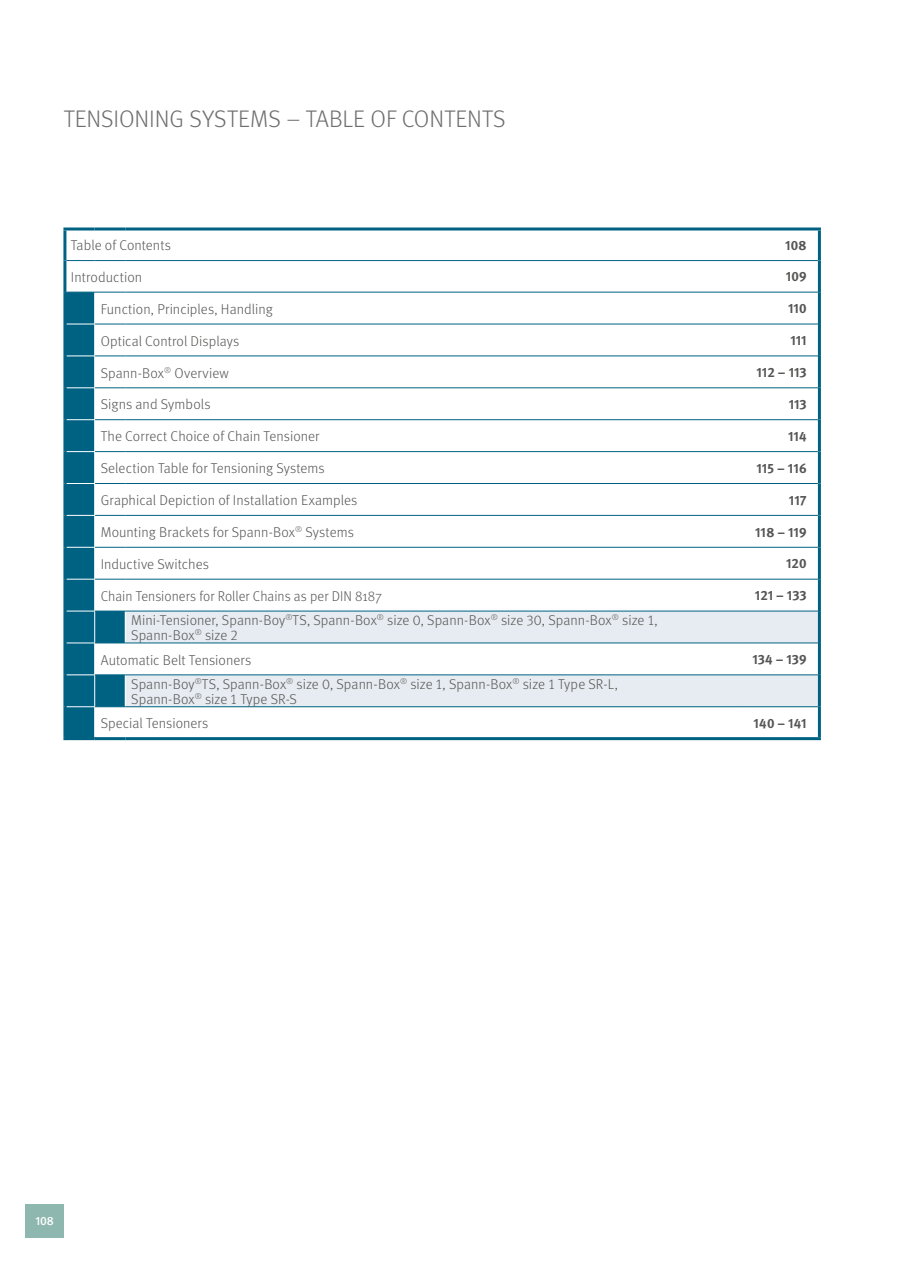
<style>
.page{position:relative;width:906px;height:1263px;background:#fff}
.page>*{position:absolute;margin:0;border:0;box-sizing:border-box;transform-origin:0 0}
.t1{font:300 24px "Meta";letter-spacing:.005em;color:#6e6e6e}
.t2{font:300 14.25px "Meta";letter-spacing:.005em;color:#565655}
.t3{font:14.25px/15px "Meta Light LF";letter-spacing:.005em;color:#565655}
.t4{font:13.5px "Meta Bold Expert";letter-spacing:-.005em;color:#565655}
.t5{font:12px "Meta Medium Expert";color:#fff}
.s1{font-family:"Meta";font-weight:700}
</style>
<div class="page">
<svg style="left:66px;top:230px;width:752px;height:349px"></svg>
<svg style="left:126px;top:612px;width:692px;height:94px;fill:#e6ecf1"></svg>
<hr style="left:63px;top:230px;width:3px;height:31px;background:#006283">
<hr style="left:818px;top:230px;width:3px;height:31px;background:#006283">
<hr style="left:63px;top:261px;width:3px;height:31px;background:#006283">
<hr style="left:818px;top:261px;width:3px;height:31px;background:#006283">
<hr style="left:63px;top:292px;width:3px;height:32px;background:#006283">
<hr style="left:818px;top:292px;width:3px;height:32px;background:#006283">
<hr style="left:63px;top:324px;width:3px;height:32px;background:#006283">
<hr style="left:818px;top:324px;width:3px;height:32px;background:#006283">
<hr style="left:63px;top:356px;width:3px;height:32px;background:#006283">
<hr style="left:818px;top:356px;width:3px;height:32px;background:#006283">
<hr style="left:63px;top:388px;width:3px;height:32px;background:#006283">
<hr style="left:818px;top:388px;width:3px;height:32px;background:#006283">
<hr style="left:63px;top:420px;width:3px;height:32px;background:#006283">
<hr style="left:818px;top:420px;width:3px;height:32px;background:#006283">
<hr style="left:63px;top:452px;width:3px;height:31px;background:#006283">
<hr style="left:818px;top:452px;width:3px;height:31px;background:#006283">
<hr style="left:63px;top:483px;width:3px;height:32px;background:#006283">
<hr style="left:818px;top:483px;width:3px;height:32px;background:#006283">
<hr style="left:63px;top:515px;width:3px;height:32px;background:#006283">
<hr style="left:818px;top:515px;width:3px;height:32px;background:#006283">
<hr style="left:63px;top:547px;width:3px;height:32px;background:#006283">
<hr style="left:818px;top:547px;width:3px;height:32px;background:#006283">
<hr style="left:63px;top:579px;width:3px;height:32px;background:#006283">
<hr style="left:818px;top:579px;width:3px;height:32px;background:#006283">
<hr style="left:63px;top:611px;width:3px;height:32px;background:#006283">
<hr style="left:818px;top:611px;width:3px;height:32px;background:#006283">
<hr style="left:63px;top:643px;width:3px;height:32px;background:#006283">
<hr style="left:818px;top:643px;width:3px;height:32px;background:#006283">
<hr style="left:63px;top:675px;width:3px;height:32px;background:#006283">
<hr style="left:818px;top:675px;width:3px;height:32px;background:#006283">
<hr style="left:63px;top:707px;width:3px;height:30px;background:#006283">
<hr style="left:818px;top:707px;width:3px;height:30px;background:#006283">
<svg style="left:66px;top:260px;width:29px;height:1px"></svg>
<hr style="left:95px;top:260px;width:30px;height:1px;background:#006283">
<hr style="left:125px;top:260px;width:617px;height:1px;background:#006283">
<hr style="left:742px;top:260px;width:76px;height:1px;background:#006283">
<svg style="left:66px;top:292px;width:59px;height:445px"></svg>
<hr style="left:95px;top:292px;width:30px;height:1px;background:#006283">
<hr style="left:125px;top:292px;width:617px;height:1px;background:#006283">
<hr style="left:742px;top:292px;width:76px;height:1px;background:#006283">
<hr style="left:95px;top:611px;width:30px;height:1px;background:#006283">
<hr style="left:125px;top:611px;width:617px;height:1px;background:#006283">
<hr style="left:742px;top:611px;width:76px;height:1px;background:#006283">
<hr style="left:95px;top:324px;width:30px;height:1px;background:#006283">
<hr style="left:125px;top:324px;width:617px;height:1px;background:#006283">
<hr style="left:742px;top:324px;width:76px;height:1px;background:#006283">
<hr style="left:95px;top:356px;width:30px;height:1px;background:#006283">
<hr style="left:125px;top:356px;width:617px;height:1px;background:#006283">
<hr style="left:742px;top:356px;width:76px;height:1px;background:#006283">
<hr style="left:95px;top:387px;width:30px;height:1px;background:#006283">
<hr style="left:125px;top:387px;width:617px;height:1px;background:#006283">
<hr style="left:742px;top:387px;width:76px;height:1px;background:#006283">
<hr style="left:95px;top:419px;width:30px;height:1px;background:#006283">
<hr style="left:125px;top:419px;width:617px;height:1px;background:#006283">
<hr style="left:742px;top:419px;width:76px;height:1px;background:#006283">
<hr style="left:95px;top:451px;width:30px;height:1px;background:#006283">
<hr style="left:125px;top:451px;width:617px;height:1px;background:#006283">
<hr style="left:742px;top:451px;width:76px;height:1px;background:#006283">
<hr style="left:95px;top:483px;width:30px;height:1px;background:#006283">
<hr style="left:125px;top:483px;width:617px;height:1px;background:#006283">
<hr style="left:742px;top:483px;width:76px;height:1px;background:#006283">
<hr style="left:95px;top:515px;width:30px;height:1px;background:#006283">
<hr style="left:125px;top:515px;width:617px;height:1px;background:#006283">
<hr style="left:742px;top:515px;width:76px;height:1px;background:#006283">
<hr style="left:95px;top:547px;width:30px;height:1px;background:#006283">
<hr style="left:125px;top:547px;width:617px;height:1px;background:#006283">
<hr style="left:742px;top:547px;width:76px;height:1px;background:#006283">
<hr style="left:95px;top:579px;width:30px;height:1px;background:#006283">
<hr style="left:125px;top:579px;width:617px;height:1px;background:#006283">
<hr style="left:742px;top:579px;width:76px;height:1px;background:#006283">
<hr style="left:63px;top:227px;width:32px;height:3px;background:#006283">
<hr style="left:95px;top:227px;width:30px;height:3px;background:#006283">
<hr style="left:125px;top:227px;width:617px;height:3px;background:#006283">
<hr style="left:742px;top:227px;width:79px;height:3px;background:#006283">
<hr style="left:95px;top:643px;width:30px;height:1px;background:#006283">
<hr style="left:125px;top:643px;width:617px;height:1px;background:#006283">
<hr style="left:742px;top:643px;width:76px;height:1px;background:#006283">
<hr style="left:95px;top:674px;width:30px;height:1px;background:#006283">
<hr style="left:125px;top:674px;width:617px;height:1px;background:#006283">
<hr style="left:742px;top:674px;width:76px;height:1px;background:#006283">
<hr style="left:95px;top:706px;width:30px;height:1px;background:#006283">
<hr style="left:125px;top:706px;width:617px;height:1px;background:#006283">
<hr style="left:742px;top:706px;width:76px;height:1px;background:#006283">
<hr style="left:95px;top:737px;width:30px;height:3px;background:#006283">
<hr style="left:125px;top:737px;width:617px;height:3px;background:#006283">
<hr style="left:742px;top:737px;width:79px;height:3px;background:#006283">
<hr style="left:63px;top:737px;width:32px;height:3px;background:#006283">
<div style="left:26px;top:1204px;width:38px;height:33px;background:#8eb7af"></div>
<h1 class="t1" style="left:64px;top:105px;width:443px">TENSION IN G SYSTEMS – TABLE OF CONTENTS</h1>
<p class="t2" style="left:71px;top:237px;width:102px">Table of Contents</p>
<p class="t4" style="left:785px;top:237px;width:23px">108</p>
<p class="t2" style="left:71px;top:269px;width:73px">Introduction</p>
<p class="t4" style="left:785px;top:269px;width:22px">109</p>
<p class="t2" style="left:101px;top:301px;width:173px">Function, Principles, Handling</p>
<p class="t4" style="left:788px;top:300px;width:20px">110</p>
<p class="t2" style="left:101px;top:333px;width:140px">Optical Control Displays</p>
<p class="t4" style="left:790px;top:332px;width:18px">111</p>
<p class="t2" style="left:101px;top:364px;width:130px">Spann-Box<sup>®</sup> Overview</p>
<p class="t4" style="left:756px;top:364px;width:52px">112 <span class="s1">–</span> 113</p>
<p class="t2" style="left:101px;top:396px;width:111px">Signs and Symbols</p>
<p class="t4" style="left:788px;top:396px;width:19px">113</p>
<p class="t2" style="left:101px;top:428px;width:220px">The Correct Choice of Chain Tensioner</p>
<p class="t4" style="left:788px;top:428px;width:20px">114</p>
<p class="t2" style="left:101px;top:460px;width:225px">Selection Table for Tensioning Systems</p>
<p class="t4" style="left:756px;top:460px;width:52px">115 <span class="s1">–</span> 116</p>
<p class="t2" style="left:101px;top:492px;width:258px">Graphical Depiction of Installation Examples</p>
<p class="t4" style="left:789px;top:492px;width:19px">117</p>
<p class="t2" style="left:101px;top:524px;width:255px">Mounting Brackets for Spann-Box<sup>®</sup> Systems</p>
<p class="t4" style="left:755px;top:524px;width:53px">118 <span class="s1">–</span> 119</p>
<p class="t2" style="left:101px;top:556px;width:110px">Inductive Switches</p>
<p class="t4" style="left:786px;top:556px;width:22px">120</p>
<p class="t2" style="left:101px;top:588px;width:283px">Chain Tensioners for Roller Chains as per DIN 8187</p>
<p class="t4" style="left:755px;top:588px;width:53px">121 <span class="s1">–</span> 133</p>
<p class="t3" style="left:131px;top:613px;width:528px">Mini-Tensioner, Spann-Boy<sup>®</sup>TS, Spann-Box<sup>®</sup> size 0, Spann-Box<sup>®</sup> size 30, Spann-Box<sup>®</sup> size 1,<br>Spann-Box<sup>®</sup> size 2</p>
<p class="t2" style="left:101px;top:651px;width:152px">Automatic Belt Tensioners</p>
<p class="t4" style="left:752px;top:651px;width:56px">134 <span class="s1">–</span> 139</p>
<p class="t3" style="left:131px;top:676px;width:488px">Spann-Boy<sup>®</sup>TS, Spann-Box<sup>®</sup> size 0, Spann-Box<sup>®</sup> size 1, Spann-Box<sup>®</sup> size 1 Type SR-L,<br>Spann-Box<sup>®</sup> size 1 Type SR-S</p>
<p class="t2" style="left:101px;top:715px;width:109px">Special Tensioners</p>
<p class="t4" style="left:753px;top:715px;width:54px">140 <span class="s1">–</span> 141</p>
<p class="t5" style="left:35px;top:1214px;width:20px">108</p>
</div>
